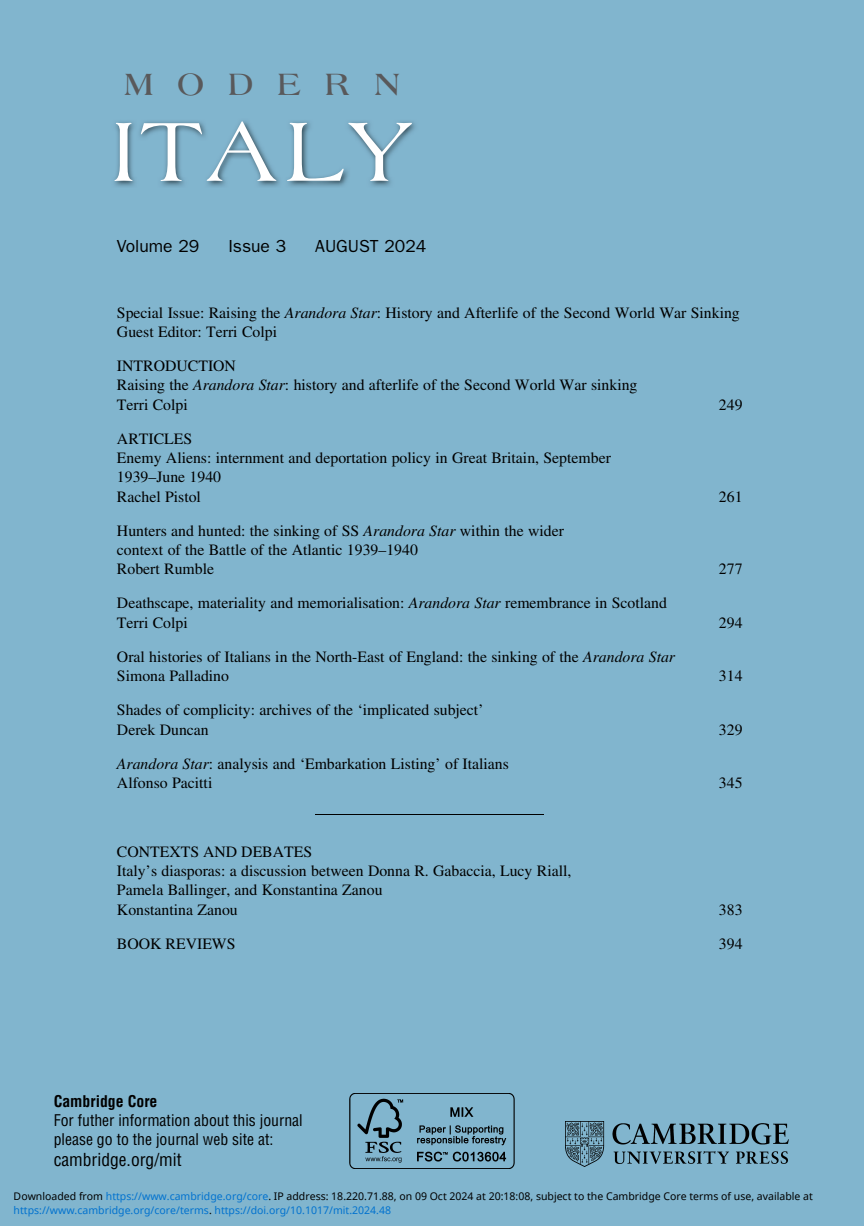
<style>
.page{position:relative;width:864px;height:1226px;background:#fff}
.page>*{position:absolute;margin:0;border:0;box-sizing:border-box;transform-origin:0 0}
.t1{font:89.95px "Americana";letter-spacing:.04em;color:#fff}
.t2{font:700 28px "Americana";letter-spacing:.865em;color:#59595b}
.t3{font:17.5px "ITC Franklin Gothic Std";color:#000}
.t4{font:condensed 17.5px "Helvetica LT Std";color:#000}
.t5{font:15.75px/19.2px "Times";color:#000}
.t6{font:15.75px/19.2px "Times LT Std";color:#000}
.t7{font:condensed 15.75px/18.9px "Helvetica LT Std";color:#000}
.t8{font:700 condensed 15.75px "Helvetica LT Std";color:#000}
.t9{font:10.5px "Noto Sans";color:#000}
.t10{font:10.5px "Noto Sans";color:#0172cf}
.s1{font-style:italic}
.s2{color:#000}
.s3{color:#0172cf}
</style>
<div class="page">
<div style="left:0;top:0;width:863px;height:1225px;background:#81b5ce"></div>
<img style="left:114px;top:121px;width:301px;height:66px">
<hr style="left:315px;top:814px;width:228px;height:1px;background:#000">
<img style="left:349px;top:1093px;width:165px;height:75px">
<img style="left:565px;top:1121px;width:223px;height:45px">
<h2 class="t2" style="left:124px;top:72px;width:278px">MODERN</h2>
<h1 class="t1" style="left:111px;top:115px;width:302px">ITALY</h1>
<p class="t3" style="left:117px;top:239px;width:84px">Volume 29</p>
<p class="t3" style="left:228px;top:239px;width:59px">Issue 3</p>
<p class="t3" style="left:315px;top:239px;width:113px">AUGUST 2024</p>
<p class="t6" style="left:117px;top:304px;width:624px">Special Issue: Raising the <span class="s1">Arandora Star</span>: History and Afterlife of the Second World War Sinking<br>Guest Editor: Terri Colpi</p>
<p class="t5" style="left:117px;top:358px;width:522px">INTRODUCTION<br>Raising the <span class="s1">Arandora Star</span>: history and afterlife of the Second World War sinking<br>Terri Colpi</p>
<p class="t5" style="left:718px;top:396px;width:25px">249</p>
<p class="t5" style="left:117px;top:430px;width:495px">ARTICLES<br>Enemy Aliens: internment and deportation policy in Great Britain, September<br>1939–June 1940<br>Rachel Pistol</p>
<p class="t5" style="left:117px;top:522px;width:448px">Hunters and hunted: the sinking of SS <span class="s1">Arandora Star</span> within the wider context of the Battle of the Atlantic 1939–1940<br>Robert Rumble</p>
<p class="t5" style="left:117px;top:595px;width:551px">Deathscape, materiality and memorialisation: <span class="s1">Arandora Star</span> remembrance in Scotland<br>Terri Colpi</p>
<p class="t5" style="left:117px;top:648px;width:559px">Oral histories of Italians in the North-East of England: the sinking of the <span class="s1">Arandora Star<br></span>Simona Palladino</p>
<p class="t5" style="left:117px;top:701px;width:368px">Shades of complicity: archives of the ‘implicated subject’<br>Derek Duncan</p>
<p class="t5" style="left:117px;top:755px;width:393px"><span class="s1">Arandora Star</span>: analysis and ‘Embarkation Listing’ of Italians<br>Alfonso Pacitti</p>
<p class="t5" style="left:117px;top:843px;width:456px">CONTEXTS AND DEBATES<br>Italy’s diasporas: a discussion between Donna R. Gabaccia, Lucy Riall, Pamela Ballinger, and Konstantina Zanou<br>Konstantina Zanou</p>
<p class="t5" style="left:718px;top:488px;width:25px">261</p>
<p class="t5" style="left:718px;top:561px;width:25px">277</p>
<p class="t5" style="left:718px;top:614px;width:25px">294</p>
<p class="t5" style="left:718px;top:667px;width:25px">314</p>
<p class="t5" style="left:718px;top:721px;width:25px">329</p>
<p class="t5" style="left:718px;top:774px;width:25px">345</p>
<p class="t5" style="left:718px;top:901px;width:25px">383</p>
<p class="t6" style="left:117px;top:935px;width:120px">BOOK REVIEWS</p>
<p class="t6" style="left:718px;top:935px;width:25px">394</p>
<p class="t8" style="left:54px;top:1094px;width:105px">Cambridge Core</p>
<p class="t7" style="left:54px;top:1111px;width:250px">For futher information about this journal please go to the journal web site at:</p>
<p class="t4" style="left:54px;top:1152px;width:129px">cambridge.org/mit</p>
<p class="t10" style="left:14px;top:1202px;width:379px">https://www.cambridge.org/core/terms<span class="s2">.</span> https://doi.org/10.1017/mit.2024.48</p>
<p class="t9" style="left:14px;top:1188px;width:800px">Downloaded from <span class="s3">https://www.cambridge.org/core</span>. IP address: 18.220.71.88, on 09 Oct 2024 at 20:18:08, subject to the Cambridge Core terms of use, available at</p>
</div>
